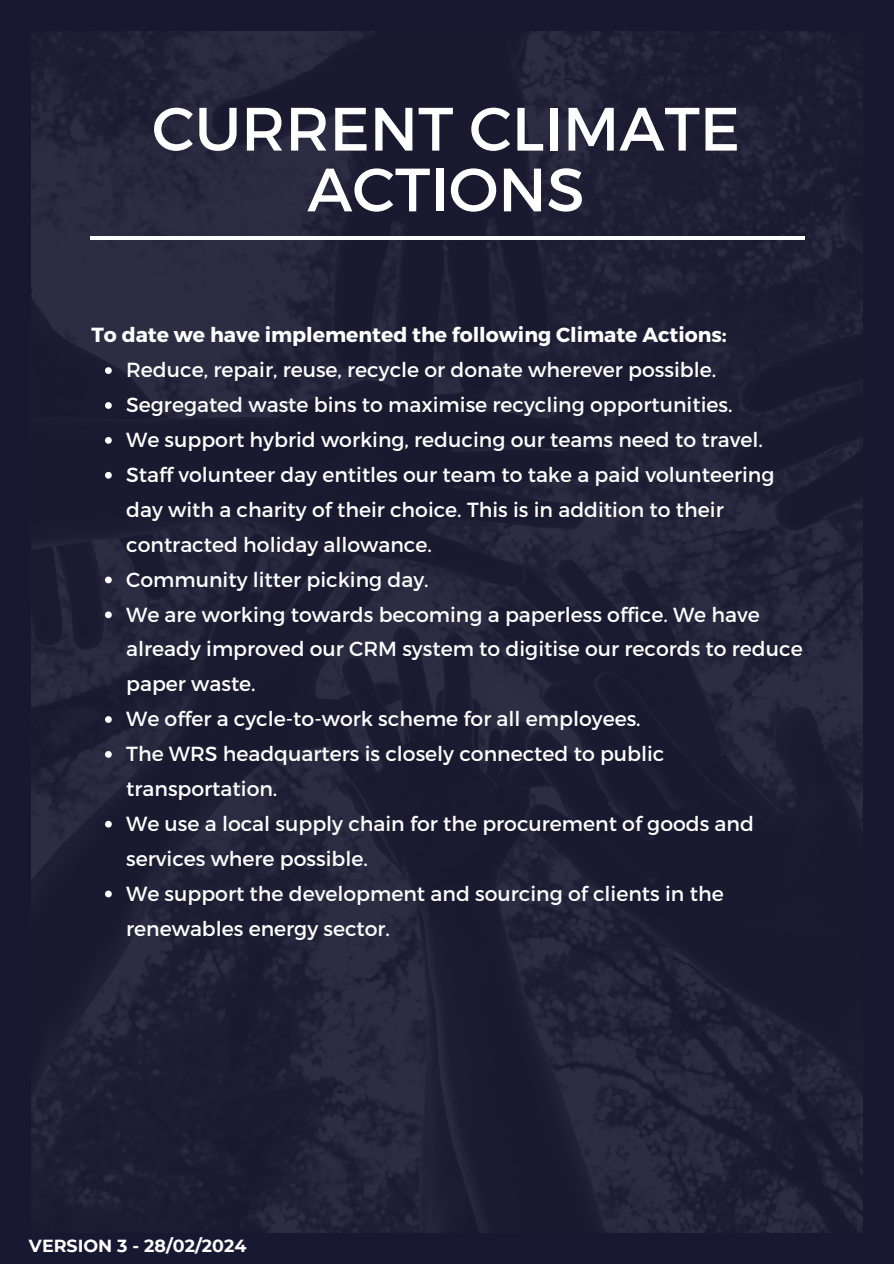
<style>
.page{position:relative;width:894px;height:1264px;background:#fff}
.page>*{position:absolute;margin:0;border:0;box-sizing:border-box;transform-origin:0 0}
.t1{font:61.05px/60.8px "Montserrat";color:#fff;text-align:center}
.t2{font:20.4px/34.8px "Montserrat";color:#fff}
.t3{font:700 20.4px "Montserrat";color:#fff}
.t4{font:700 17.4px "Montserrat";color:#fff}
</style>
<div class="page">
<div style="left:0;top:0;width:893px;height:1263px;background:#191832"></div>
<img style="left:31px;top:32px;width:831px;height:1200px">
<hr style="left:90px;top:236px;width:714px;height:4px;background:#fff">
<svg style="left:105px;top:367px;width:7px;height:7px"></svg>
<svg style="left:105px;top:402px;width:7px;height:7px"></svg>
<svg style="left:105px;top:437px;width:7px;height:7px"></svg>
<svg style="left:105px;top:472px;width:7px;height:6px"></svg>
<svg style="left:105px;top:576px;width:7px;height:7px"></svg>
<svg style="left:105px;top:611px;width:7px;height:7px"></svg>
<svg style="left:105px;top:716px;width:7px;height:7px"></svg>
<svg style="left:105px;top:751px;width:7px;height:6px"></svg>
<svg style="left:105px;top:820px;width:7px;height:7px"></svg>
<svg style="left:105px;top:890px;width:7px;height:7px"></svg>
<h1 class="t1" style="left:152px;top:95px;width:589px">CURRENT CLIMATE<br>ACTIONS</h1>
<h2 class="t3" style="left:91px;top:322px;width:636px">To date we have implemented the following Climate Actions:</h2>
<p class="t2" style="left:126px;top:351px;width:591px">Reduce, repair, reuse, recycle or donate wherever possible.</p>
<p class="t2" style="left:126px;top:386px;width:607px">Segregated waste bins to maximise recycling opportunities.</p>
<p class="t2" style="left:126px;top:421px;width:638px">We support hybrid working, reducing our teams need to travel.</p>
<p class="t2" style="left:126px;top:456px;width:649px">Staff volunteer day entitles our team to take a paid volunteering day with a charity of their choice. This is in addition to their contracted holiday allowance.</p>
<p class="t2" style="left:126px;top:561px;width:304px">Community litter picking day.</p>
<p class="t2" style="left:126px;top:596px;width:677px">We are working towards becoming a paperless office. We have already improved our CRM system to digitise our records to reduce paper waste.</p>
<p class="t2" style="left:126px;top:700px;width:516px">We offer a cycle-to-work scheme for all employees.</p>
<p class="t2" style="left:126px;top:735px;width:539px">The WRS headquarters is closely connected to public transportation.</p>
<p class="t2" style="left:126px;top:805px;width:629px">We use a local supply chain for the procurement of goods and services where possible.</p>
<p class="t2" style="left:126px;top:875px;width:598px">We support the development and sourcing of clients in the renewables energy sector.</p>
<p class="t4" style="left:29px;top:1235px;width:219px">VERSION 3 - 28/02/2024</p>
</div>
